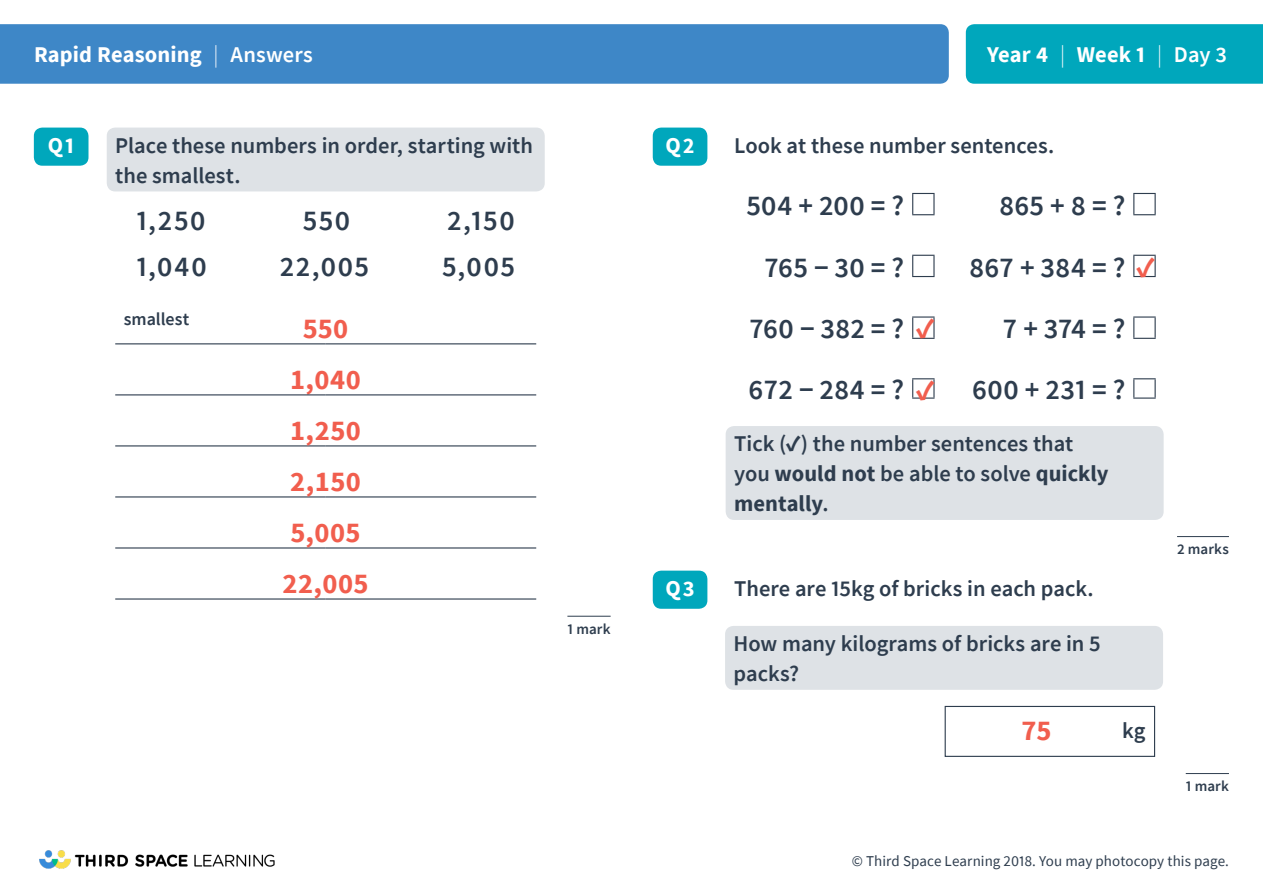
<style>
.page{position:relative;width:1263px;height:893px;background:#fff}
.page>*{position:absolute;margin:0;border:0;box-sizing:border-box;transform-origin:0 0}
.t1{font:600 28.5px "Source Sans Pro";color:#2e3d4e}
.Answer{font:700 28.5px "Source Sans Pro";letter-spacing:.01em;color:#f15e4e}
.Lozenge{font:600 22.5px/30px "Source Sans Pro";color:#2e3d4e}
.t2{font:700 22.5px "Source Sans Pro";letter-spacing:.005em;color:#fff}
.t3{font:600 18px "Source Sans Pro";color:#2e3d4e}
.t4{font:15px "Source Sans Pro";letter-spacing:.005em;color:#2e3d4e}
.t5{font:600 15px "Source Sans Pro";letter-spacing:.01em;color:#2e3d4e}
.s1{font-weight:300}
.s2{font-weight:600}
.s3{font-weight:900;color:#f15e4e}
.s4{font-weight:900}
.s5{font-weight:700}
</style>
<div class="page">
<div style="left:34px;top:128px;width:54px;height:38px;background:#00a7bc;border-radius:9px"></div>
<div style="left:653px;top:128px;width:54px;height:38px;background:#00a7bc;border-radius:9px"></div>
<div style="left:653px;top:571px;width:54px;height:38px;background:#00a7bc;border-radius:9px"></div>
<hr style="left:567px;top:616px;width:44px;height:1px;background:#2e3d4e">
<hr style="left:1177px;top:536px;width:52px;height:1px;background:#2e3d4e">
<hr style="left:1186px;top:773px;width:43px;height:1px;background:#2e3d4e">
<div style="left:945px;top:706px;width:210px;height:51px;border:1px solid #2e3d4e"></div>
<div style="left:107px;top:128px;width:438px;height:63px;background:#dee2e6;border-radius:9px"></div>
<div style="left:726px;top:426px;width:438px;height:94px;background:#dee2e6;border-radius:9px"></div>
<div style="left:725px;top:626px;width:438px;height:64px;background:#dee2e6;border-radius:9px"></div>
<hr style="left:115px;top:343px;width:211px;height:1px;background:#2e3d4e">
<hr style="left:326px;top:343px;width:210px;height:1px;background:#2e3d4e">
<hr style="left:115px;top:394px;width:211px;height:1px;background:#2e3d4e">
<hr style="left:326px;top:394px;width:210px;height:1px;background:#2e3d4e">
<hr style="left:115px;top:445px;width:211px;height:1px;background:#2e3d4e">
<hr style="left:326px;top:445px;width:210px;height:1px;background:#2e3d4e">
<hr style="left:115px;top:496px;width:211px;height:1px;background:#2e3d4e">
<hr style="left:326px;top:496px;width:210px;height:1px;background:#2e3d4e">
<hr style="left:115px;top:547px;width:211px;height:2px;background:#2e3d4e">
<hr style="left:326px;top:547px;width:210px;height:2px;background:#2e3d4e">
<hr style="left:115px;top:598px;width:211px;height:2px;background:#2e3d4e">
<hr style="left:326px;top:598px;width:210px;height:2px;background:#2e3d4e">
<svg style="left:912px;top:193px;width:22px;height:22px"></svg>
<svg style="left:1133px;top:193px;width:23px;height:22px"></svg>
<svg style="left:912px;top:255px;width:22px;height:22px"></svg>
<svg style="left:1133px;top:255px;width:23px;height:22px"></svg>
<hr style="left:912px;top:316px;width:22px;height:2px;background:#2e3d4e">
<hr style="left:1133px;top:316px;width:23px;height:2px;background:#2e3d4e">
<svg style="left:912px;top:318px;width:22px;height:21px"></svg>
<svg style="left:1133px;top:318px;width:23px;height:21px"></svg>
<svg style="left:912px;top:378px;width:22px;height:19px"></svg>
<svg style="left:1133px;top:378px;width:23px;height:19px"></svg>
<hr style="left:912px;top:397px;width:22px;height:2px;background:#2e3d4e">
<hr style="left:1133px;top:397px;width:23px;height:2px;background:#2e3d4e">
<div style="left:0;top:24px;width:949px;height:60px;background:#3e87c7"></div>
<div style="left:966px;top:24px;width:297px;height:60px;background:#00a7bc"></div>
<img style="left:39px;top:850px;width:236px;height:19px">
<p class="t2" style="left:34px;top:39px;width:280px">Rapid Reasoning <span class="s1">|</span> <span class="s2">Answers</span></p>
<p class="t2" style="left:987px;top:39px;width:241px">Year 4 <span class="s1">|</span> Week 1 <span class="s1">|</span> <span class="s2">Day 3</span></p>
<p class="Lozenge" style="left:115px;top:130px;width:419px">Place these numbers in order, starting with the smallest.</p>
<p class="t2" style="left:48px;top:130px;width:28px">Q1</p>
<p class="t2" style="left:665px;top:130px;width:31px">Q2</p>
<p class="Lozenge" style="left:734px;top:130px;width:322px">Look at these number sentences.</p>
<p class="t1" style="left:136px;top:202px;width:71px">1,250</p>
<p class="t1" style="left:303px;top:202px;width:49px">550</p>
<p class="t1" style="left:447px;top:202px;width:69px">2,150</p>
<p class="t1" style="left:136px;top:248px;width:72px">1,040</p>
<p class="t1" style="left:280px;top:248px;width:91px">22,005</p>
<p class="t1" style="left:442px;top:248px;width:74px">5,005</p>
<p class="t3" style="left:124px;top:307px;width:67px">smallest</p>
<p class="Answer" style="left:303px;top:309px;width:47px">550</p>
<p class="Answer" style="left:290px;top:360px;width:72px">1,040</p>
<p class="Answer" style="left:290px;top:411px;width:72px">1,250</p>
<p class="Answer" style="left:290px;top:462px;width:72px">2,150</p>
<p class="Answer" style="left:291px;top:513px;width:71px">5,005</p>
<p class="Answer" style="left:283px;top:564px;width:87px">22,005</p>
<p class="t5" style="left:567px;top:619px;width:45px">1 mark</p>
<p class="t2" style="left:665px;top:573px;width:31px">Q3</p>
<p class="t1" style="left:746px;top:187px;width:159px">504 + 200 = ?</p>
<p class="t1" style="left:999px;top:187px;width:128px">865 + 8 = ?</p>
<p class="t1" style="left:764px;top:248px;width:141px">765 − 30 = ?</p>
<p class="t1" style="left:969px;top:248px;width:187px">867 + 384 = ? <span class="s3">✓</span></p>
<p class="t1" style="left:749px;top:310px;width:187px">760 − 382 = ? <span class="s3">✓</span></p>
<p class="t1" style="left:1003px;top:310px;width:124px">7 + 374 = ?</p>
<p class="t1" style="left:748px;top:371px;width:188px">672 − 284 = ? <span class="s3">✓</span></p>
<p class="t1" style="left:972px;top:371px;width:155px">600 + 231 = ?</p>
<p class="Lozenge" style="left:734px;top:429px;width:376px">Tick (<span class="s4">✓</span>) the number sentences that you <span class="s5">would not</span> be able to solve <span class="s5">quickly mentally</span>.</p>
<p class="Lozenge" style="left:734px;top:573px;width:361px">There are 15kg of bricks in each pack.</p>
<p class="Lozenge" style="left:733px;top:629px;width:369px">How many kilograms of bricks are in 5 packs?</p>
<p class="Answer" style="left:1022px;top:711px;width:31px">75</p>
<p class="Lozenge" style="left:1122px;top:715px;width:25px">kg</p>
<p class="t5" style="left:1177px;top:539px;width:53px">2 marks</p>
<p class="t5" style="left:1186px;top:776px;width:45px">1 mark</p>
<p class="t4" style="left:852px;top:852px;width:379px">© Third Space Learning 2018. You may photocopy this page.</p>
</div>
